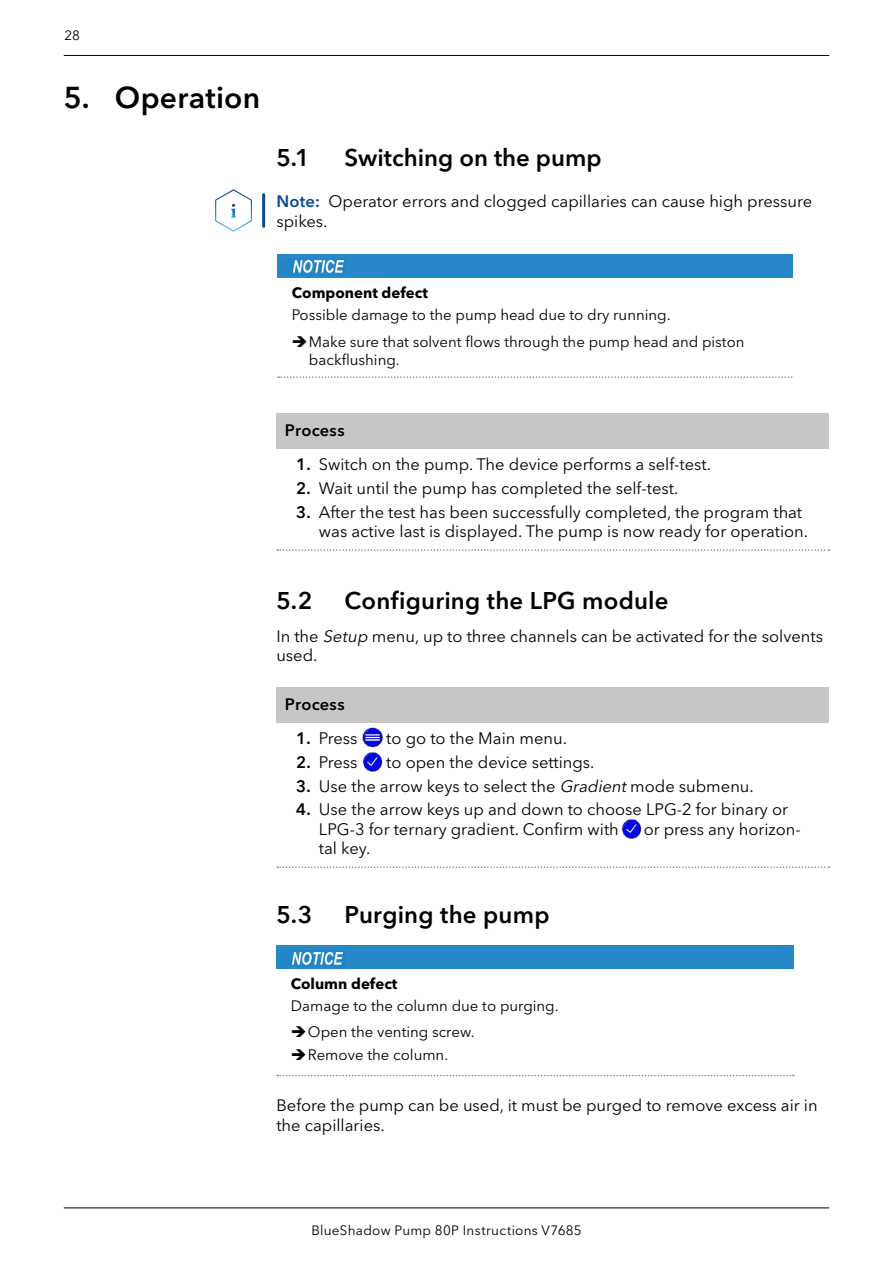
<style>
.page{position:relative;width:893px;height:1263px;background:#fff}
.page>*{position:absolute;margin:0;border:0;box-sizing:border-box;transform-origin:0 0}
.t1{font:600 30px "Avenir Next W1 G";letter-spacing:.01em;color:#000}
.t2{font:600 24px "Avenir Next W1 G";letter-spacing:.01em;color:#000}
.t3{font:16.5px/19.5px "Avenir Next W1 G";color:#000}
.t4{font:600 16.5px "Avenir Next W1 G";letter-spacing:.015em;color:#000}
.t5{font:15px/18px "Avenir Next W1 G";color:#000}
.t6{font:700 15px "Avenir Next W1 G";color:#000}
.t7{font:13.5px "Avenir Next W1 G";letter-spacing:.02em;color:#000}
.s1{font-weight:600;color:#0a4a92}
.s2{font-weight:600}
.s3{font-style:italic}
</style>
<div class="page">
<hr style="left:64px;top:55px;width:765px;height:1px;background:#000">
<hr style="left:64px;top:1207px;width:765px;height:1px;background:#000">
<hr style="left:262px;top:195px;width:3px;height:31px;background:#0a4a92">
<div style="left:276px;top:414px;width:553px;height:35px;background:#c6c6c6"></div>
<svg style="left:277px;top:549px;width:552px;height:2px"></svg>
<div style="left:276px;top:687px;width:553px;height:36px;background:#c6c6c6"></div>
<svg style="left:277px;top:866px;width:552px;height:2px"></svg>
<svg style="left:215px;top:189px;width:37px;height:43px"></svg>
<div style="left:277px;top:254px;width:516px;height:23px;background:#2788c9"></div>
<svg style="left:278px;top:376px;width:516px;height:2px"></svg>
<img style="left:292px;top:259px;width:53px;height:15px">
<img style="left:362px;top:727px;width:21px;height:21px">
<img style="left:362px;top:752px;width:21px;height:19px">
<img style="left:621px;top:819px;width:21px;height:19px">
<div style="left:276px;top:946px;width:518px;height:23px;background:#2788c9"></div>
<svg style="left:277px;top:1075px;width:517px;height:1px"></svg>
<img style="left:291px;top:951px;width:53px;height:15px">
<p class="t7" style="left:64px;top:27px;width:17px">28</p>
<h1 class="t1" style="left:64px;top:79px;width:198px">5. Operation</h1>
<h2 class="t2" style="left:276px;top:143px;width:35px">5.1</h2>
<h2 class="t2" style="left:344px;top:143px;width:259px">Switching on the pump</h2>
<p class="t3" style="left:276px;top:192px;width:537px"><span class="s1">Note:</span> Operator errors and clogged capillaries can cause high pressure spikes.</p>
<p class="t6" style="left:292px;top:283px;width:138px">Component defect</p>
<p class="t5" style="left:292px;top:306px;width:380px">Possible damage to the pump head due to dry running.</p>
<p class="t5" style="left:309px;top:332px;width:437px;text-indent:-17px">➔Make sure that solvent flows through the pump head and piston backflushing.</p>
<p class="t4" style="left:285px;top:420px;width:61px">Process</p>
<p class="t3" style="left:296px;top:455px;width:416px"><span class="s2">1.</span> Switch on the pump. The device performs a self-test.</p>
<p class="t3" style="left:296px;top:479px;width:384px"><span class="s2">2.</span> Wait until the pump has completed the self-test.</p>
<p class="t3" style="left:319px;top:502px;width:491px;text-indent:-23px"><span class="s2">3.</span> After the test has been successfully completed, the program that was active last is displayed. The pump is now ready for operation.</p>
<h2 class="t2" style="left:276px;top:586px;width:37px">5.2</h2>
<h2 class="t2" style="left:344px;top:586px;width:326px">Configuring the LPG module</h2>
<p class="t3" style="left:276px;top:626px;width:548px">In the <span class="s3">Setup</span> menu, up to three channels can be activated for the solvents used.</p>
<p class="t4" style="left:285px;top:694px;width:61px">Process</p>
<p class="t3" style="left:296px;top:729px;width:63px"><span class="s2">1.</span> Press</p>
<p class="t3" style="left:386px;top:729px;width:182px">to go to the Main menu.</p>
<p class="t3" style="left:296px;top:752px;width:63px"><span class="s2">2.</span> Press</p>
<p class="t3" style="left:386px;top:752px;width:210px">to open the device settings.</p>
<p class="t3" style="left:296px;top:776px;width:459px"><span class="s2">3.</span> Use the arrow keys to select the <span class="s3">Gradient</span>mode submenu.</p>
<p class="t3" style="left:319px;top:800px;width:471px;text-indent:-23px"><span class="s2">4.</span> Use the arrow keys up and down to choose LPG-2 for binary or<br>LPG-3 for ternary gradient. Confirm with</p>
<p class="t3" style="left:644px;top:819px;width:159px">or press any horizon-</p>
<p class="t3" style="left:319px;top:839px;width:53px">tal key.</p>
<h2 class="t2" style="left:276px;top:900px;width:38px">5.3</h2>
<h2 class="t2" style="left:344px;top:900px;width:207px">Purging the pump</h2>
<p class="t6" style="left:291px;top:974px;width:108px">Column defect</p>
<p class="t5" style="left:291px;top:997px;width:269px">Damage to the column due to purging.</p>
<p class="t5" style="left:291px;top:1023px;width:185px">➔Open the venting screw.</p>
<p class="t5" style="left:291px;top:1045px;width:159px">➔Remove the column.</p>
<p class="t3" style="left:276px;top:1096px;width:543px">Before the pump can be used, it must be purged to remove excess air in the capillaries.</p>
<p class="t7" style="left:311px;top:1222px;width:272px">BlueShadow Pump 80P Instructions V7685</p>
</div>
